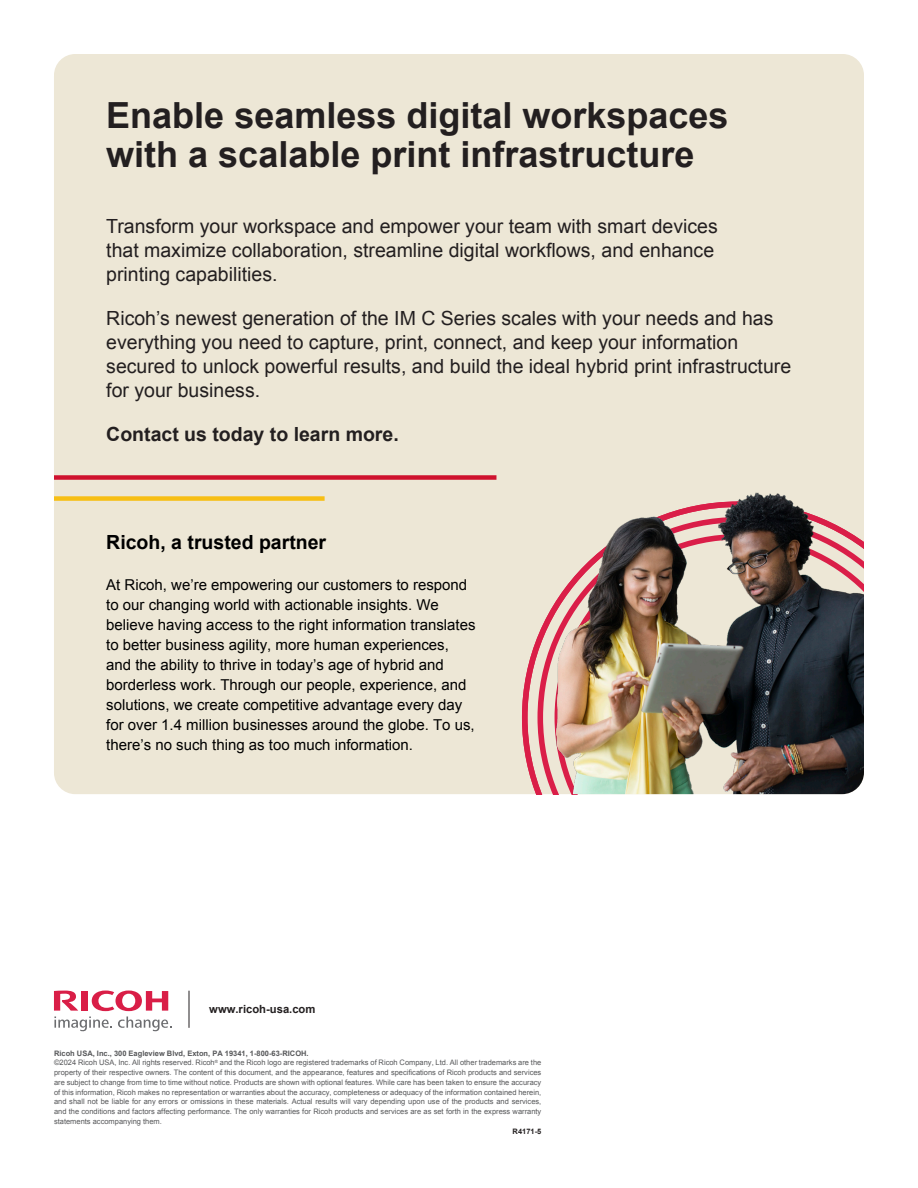
<style>
.page{position:relative;width:918px;height:1188px;background:#fff}
.page>*{position:absolute;margin:0;border:0;box-sizing:border-box;transform-origin:0 0}
.Paragraph_Style1{font:700 36px/39px "Arial";color:#231f20}
.Paragraph_Style1-2{font:19.5px/24px "Arial";color:#231f20}
.Paragraph_Style1-3{font:700 19.5px "Arial";color:#231f20}
.Paragraph_Style1-4{font:700 19.5px "Arial";color:#000}
.Paragraph_Style1-5{font:15px/20px "Arial";color:#000}
.t1{font:700 11.25px "Arial";color:#231f20}
.t2{font:7.5px/9.8px "Arial";color:#57585a;text-align:justify}
.t3{font:700 7.5px "Arial";color:#57585a}
.t4{font:700 7.5px "Arial";color:#231f20}
</style>
<div class="page">
<svg style="left:92px;top:991px;width:76px;height:20px"></svg>
<div style="left:81px;top:991px;width:7px;height:20px;background:#d91e47"></div>
<svg style="left:54px;top:991px;width:24px;height:20px"></svg>
<svg style="left:54px;top:1017px;width:58px;height:15px"></svg>
<svg style="left:118px;top:1017px;width:54px;height:15px"></svg>
<hr style="left:189px;top:991px;width:1px;height:37px;background:#231f20">
<div style="left:54px;top:54px;width:810px;height:740px;background:#ede7d6;border-radius:21px"></div>
<div style="left:54px;top:475px;width:442px;height:5px;background:#cf122e"></div>
<div style="left:54px;top:496px;width:271px;height:5px;background:#f7bf15"></div>
<svg style="left:522px;top:636px;width:16px;height:158px"></svg>
<img style="left:541px;top:492px;width:323px;height:302px">
<p class="Paragraph_Style1" style="left:106px;top:97px;width:624px">Enable seamless digital workspaces with a scalable print infrastructure</p>
<p class="Paragraph_Style1-2" style="left:106px;top:214px;width:613px">Transform your workspace and empower your team with smart devices that maximize collaboration, streamline digital workflows, and enhance printing capabilities.</p>
<p class="Paragraph_Style1-2" style="left:106px;top:306px;width:686px">Ricoh’s newest generation of the IM C Series scales with your needs and has everything you need to capture, print, connect, and keep your information secured to unlock powerful results, and build the ideal hybrid print infrastructure for your business.</p>
<p class="Paragraph_Style1-3" style="left:106px;top:422px;width:294px">Contact us today to learn more.</p>
<p class="Paragraph_Style1-4" style="left:106px;top:529px;width:221px">Ricoh, a trusted partner</p>
<p class="Paragraph_Style1-5" style="left:106px;top:575px;width:371px">At Ricoh, we’re empowering our customers to respond to our changing world with actionable insights. We believe having access to the right information translates to better business agility, more human experiences, and the ability to thrive in today’s age of hybrid and borderless work. Through our people, experience, and solutions, we create competitive advantage every day for over 1.4 million businesses around the globe. To us, there’s no such thing as too much information.</p>
<p class="t1" style="left:209px;top:1002px;width:108px">www.ricoh-usa.com</p>
<p class="t3" style="left:54px;top:1048px;width:256px">Ricoh USA, Inc., 300 Eagleview Blvd, Exton, PA 19341, 1-800-63-RICOH.</p>
<p class="t2" style="left:54px;top:1058px;width:489px">©2024 Ricoh USA, Inc. All rights reserved. Ricoh<sup>®</sup> and the Ricoh logo are registered trademarks of Ricoh Company, Ltd. All other trademarks are the property of their respective owners. The content of this document, and the appearance, features and specifications of Ricoh products and services are subject to change from time to time without notice. Products are shown with optional features. While care has been taken to ensure the accuracy of this information, Ricoh makes no representation or warranties about the accuracy, completeness or adequacy of the information contained herein, and shall not be liable for any errors or omissions in these materials. Actual results will vary depending upon use of the products and services, and the conditions and factors affecting performance. The only warranties for Ricoh products and services are as set forth in the express warranty statements accompanying them.</p>
<p class="t4" style="left:513px;top:1126px;width:30px">R4171-5</p>
</div>
